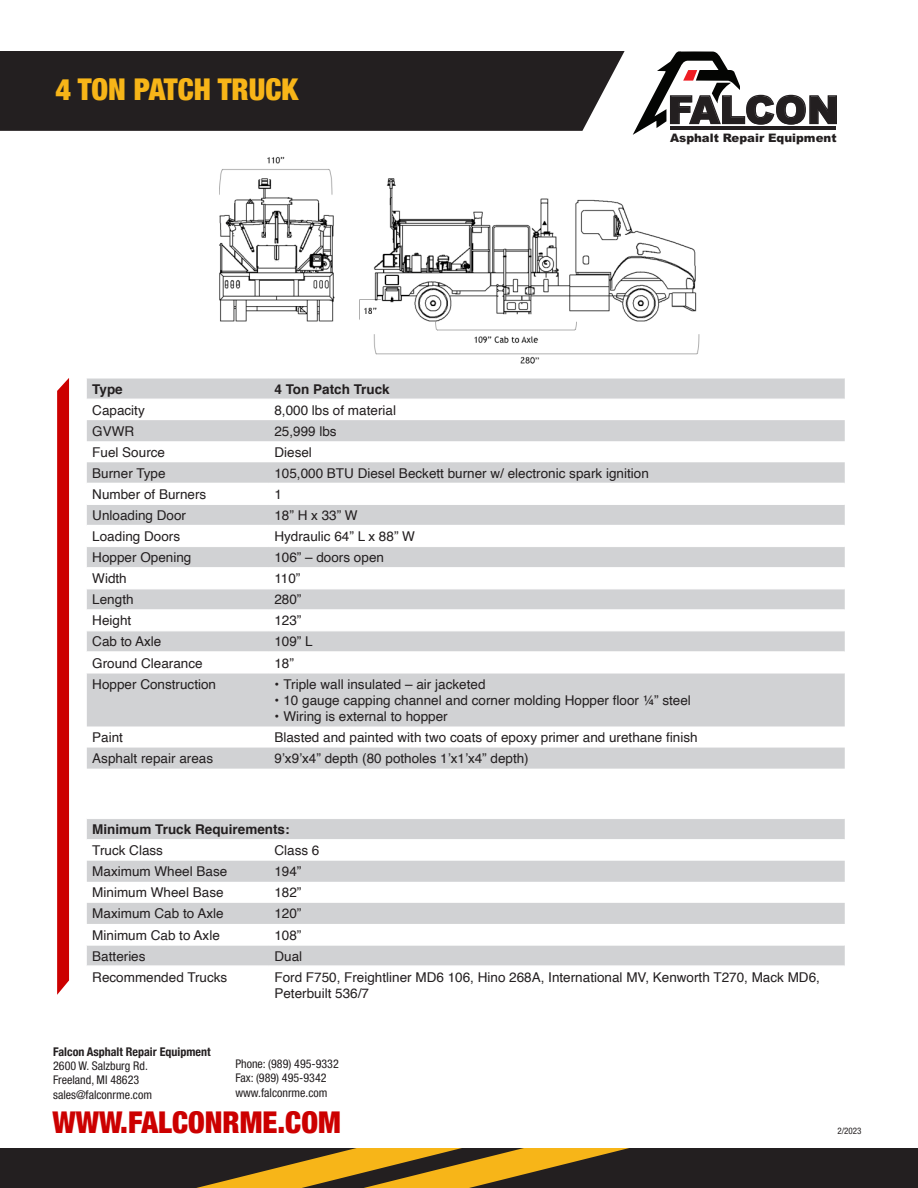
<style>
.page{position:relative;width:918px;height:1188px;background:#fff}
.page>*{position:absolute;margin:0;border:0;box-sizing:border-box;transform-origin:0 0}
.t1{font:900 38.55px "Arial";color:#231f20}
.t2{font:900 condensed 30px "Helvetica Neue";color:#c00}
.t3{font:900 condensed 30px "Helvetica Neue";color:#f7b518}
.t4{font:13.5px "Helvetica";color:#231f20}
.t5{font:700 13.5px "Helvetica";color:#231f20}
.t6{font:italic condensed 12px "Helvetica Neue 57";color:#231f20}
.t7{font:700 condensed 12px "Helvetica Neue";color:#231f20}
.t8{font:900 11.7px "Arial";color:#231f20}
.t9{font:italic condensed 9px "Helvetica Neue 57";color:#231f20}
</style>
<div class="page">
<div style="left:0;top:1148px;width:918px;height:40px;background:#231f20"></div>
<svg style="left:196px;top:1148px;width:433px;height:40px"></svg>
<svg style="left:87px;top:379px;width:758px;height:390px;fill:#d1d2d4"></svg>
<hr style="left:87px;top:504px;width:182px;height:1px;background:#fff">
<hr style="left:269px;top:504px;width:576px;height:1px;background:#fff">
<hr style="left:87px;top:546px;width:182px;height:1px;background:#fff">
<hr style="left:269px;top:546px;width:576px;height:1px;background:#fff">
<hr style="left:87px;top:567px;width:182px;height:1px;background:#fff">
<hr style="left:269px;top:567px;width:576px;height:1px;background:#fff">
<hr style="left:87px;top:610px;width:182px;height:1px;background:#fff">
<hr style="left:269px;top:610px;width:576px;height:1px;background:#fff">
<hr style="left:87px;top:631px;width:182px;height:1px;background:#fff">
<hr style="left:269px;top:631px;width:576px;height:1px;background:#fff">
<hr style="left:87px;top:673px;width:182px;height:1px;background:#fff">
<hr style="left:269px;top:673px;width:576px;height:1px;background:#fff">
<hr style="left:87px;top:525px;width:182px;height:1px;background:#fff">
<hr style="left:269px;top:525px;width:576px;height:1px;background:#fff">
<hr style="left:87px;top:588px;width:182px;height:1px;background:#fff">
<hr style="left:269px;top:588px;width:576px;height:1px;background:#fff">
<hr style="left:87px;top:651px;width:182px;height:2px;background:#fff">
<hr style="left:269px;top:651px;width:576px;height:2px;background:#fff">
<hr style="left:87px;top:483px;width:182px;height:1px;background:#fff">
<hr style="left:269px;top:483px;width:576px;height:1px;background:#fff">
<hr style="left:87px;top:399px;width:182px;height:1px;background:#fff">
<hr style="left:269px;top:399px;width:576px;height:1px;background:#fff">
<svg style="left:57px;top:378px;width:12px;height:617px;background:#cd0808"></svg>
<div style="left:0;top:51px;width:625px;height:80px;background:#231f20"></div>
<img style="left:219px;top:156px;width:481px;height:208px">
<svg style="left:87px;top:819px;width:758px;height:146px;fill:#d1d2d4"></svg>
<hr style="left:87px;top:944px;width:182px;height:2px;background:#fff">
<hr style="left:269px;top:944px;width:576px;height:2px;background:#fff">
<hr style="left:87px;top:839px;width:182px;height:1px;background:#fff">
<hr style="left:269px;top:839px;width:576px;height:1px;background:#fff">
<svg style="left:633px;top:51px;width:107px;height:84px"></svg>
<hr style="left:670px;top:126px;width:166px;height:4px;background:#231f20">
<p class="t3" style="left:55px;top:64px;width:244px">4 TON PATCH TRUCK</p>
<p class="t1" style="left:668px;top:82px;width:173px">FALCON</p>
<p class="t8" style="left:670px;top:130px;width:168px">Asphalt Repair Equipment</p>
<p class="t5" style="left:92px;top:378px;width:32px">Type</p>
<p class="t5" style="left:274px;top:378px;width:117px">4 Ton Patch Truck</p>
<p class="t4" style="left:92px;top:400px;width:54px">Capacity</p>
<p class="t4" style="left:274px;top:400px;width:123px">8,000 lbs of material</p>
<p class="t4" style="left:92px;top:421px;width:43px">GVWR</p>
<p class="t4" style="left:274px;top:421px;width:64px">25,999 lbs</p>
<p class="t4" style="left:92px;top:442px;width:74px">Fuel Source</p>
<p class="t4" style="left:274px;top:442px;width:39px">Diesel</p>
<p class="t4" style="left:92px;top:463px;width:75px">Burner Type</p>
<p class="t4" style="left:274px;top:463px;width:376px">105,000 BTU Diesel Beckett burner w/ electronic spark ignition</p>
<p class="t4" style="left:92px;top:484px;width:116px">Number of Burners</p>
<p class="t4" style="left:274px;top:484px;width:9px">1</p>
<p class="t4" style="left:92px;top:505px;width:95px">Unloading Door</p>
<p class="t4" style="left:274px;top:505px;width:85px">18” H x 33” W</p>
<p class="t4" style="left:92px;top:526px;width:89px">Loading Doors</p>
<p class="t4" style="left:274px;top:526px;width:142px">Hydraulic 64” L x 88” W</p>
<p class="t4" style="left:92px;top:547px;width:101px">Hopper Opening</p>
<p class="t4" style="left:274px;top:547px;width:111px">106” – doors open</p>
<p class="t4" style="left:92px;top:568px;width:36px">Width</p>
<p class="t4" style="left:274px;top:568px;width:28px">110”</p>
<p class="t4" style="left:92px;top:589px;width:43px">Length</p>
<p class="t4" style="left:274px;top:589px;width:29px">280”</p>
<p class="t4" style="left:92px;top:610px;width:41px">Height</p>
<p class="t4" style="left:274px;top:610px;width:29px">123”</p>
<p class="t4" style="left:92px;top:631px;width:71px">Cab to Axle</p>
<p class="t4" style="left:274px;top:631px;width:40px">109” L</p>
<p class="t4" style="left:92px;top:652px;width:112px">Ground Clearance</p>
<p class="t4" style="left:274px;top:652px;width:21px">18”</p>
<p class="t4" style="left:92px;top:673px;width:125px">Hopper Construction</p>
<p class="t4" style="left:274px;top:673px;width:213px">• Triple wall insulated – air jacketed</p>
<p class="t4" style="left:274px;top:690px;width:418px">• 10 gauge capping channel and corner molding Hopper floor ¼” steel</p>
<p class="t4" style="left:274px;top:706px;width:175px">• Wiring is external to hopper</p>
<p class="t4" style="left:92px;top:727px;width:32px">Paint</p>
<p class="t4" style="left:274px;top:727px;width:425px">Blasted and painted with two coats of epoxy primer and urethane finish</p>
<p class="t4" style="left:92px;top:748px;width:122px">Asphalt repair areas</p>
<p class="t4" style="left:274px;top:748px;width:256px">9’x9’x4” depth (80 potholes 1’x1’x4” depth)</p>
<p class="t5" style="left:92px;top:819px;width:199px">Minimum Truck Requirements:</p>
<p class="t4" style="left:92px;top:840px;width:72px">Truck Class</p>
<p class="t4" style="left:274px;top:840px;width:47px">Class 6</p>
<p class="t4" style="left:92px;top:861px;width:137px">Maximum Wheel Base</p>
<p class="t4" style="left:274px;top:861px;width:29px">194”</p>
<p class="t4" style="left:92px;top:882px;width:133px">Minimum Wheel Base</p>
<p class="t4" style="left:274px;top:882px;width:29px">182”</p>
<p class="t4" style="left:92px;top:903px;width:133px">Maximum Cab to Axle</p>
<p class="t4" style="left:274px;top:903px;width:29px">120”</p>
<p class="t4" style="left:92px;top:924px;width:129px">Minimum Cab to Axle</p>
<p class="t4" style="left:274px;top:924px;width:29px">108”</p>
<p class="t4" style="left:92px;top:945px;width:55px">Batteries</p>
<p class="t4" style="left:274px;top:945px;width:29px">Dual</p>
<p class="t4" style="left:92px;top:967px;width:137px">Recommended Trucks</p>
<p class="t4" style="left:274px;top:967px;width:547px">Ford F750, Freightliner MD6 106, Hino 268A, International MV, Kenworth T270, Mack MD6,</p>
<p class="t4" style="left:274px;top:983px;width:96px">Peterbuilt 536/7</p>
<p class="t7" style="left:53px;top:1041px;width:159px">Falcon Asphalt Repair Equipment</p>
<p class="t6" style="left:53px;top:1059px;width:96px">2600 W. Salzburg Rd.</p>
<p class="t6" style="left:53px;top:1073px;width:88px">Freeland, MI 48623</p>
<p class="t6" style="left:53px;top:1088px;width:100px">sales@falconrme.com</p>
<p class="t6" style="left:235px;top:1057px;width:105px">Phone: (989) 495-9332</p>
<p class="t6" style="left:235px;top:1071px;width:93px">Fax: (989) 495-9342</p>
<p class="t6" style="left:235px;top:1085px;width:94px">www.falconrme.com</p>
<p class="t2" style="left:53px;top:1098px;width:290px">WWW.FALCONRME.COM</p>
<p class="t9" style="left:837px;top:1125px;width:26px">2/2023</p>
</div>
